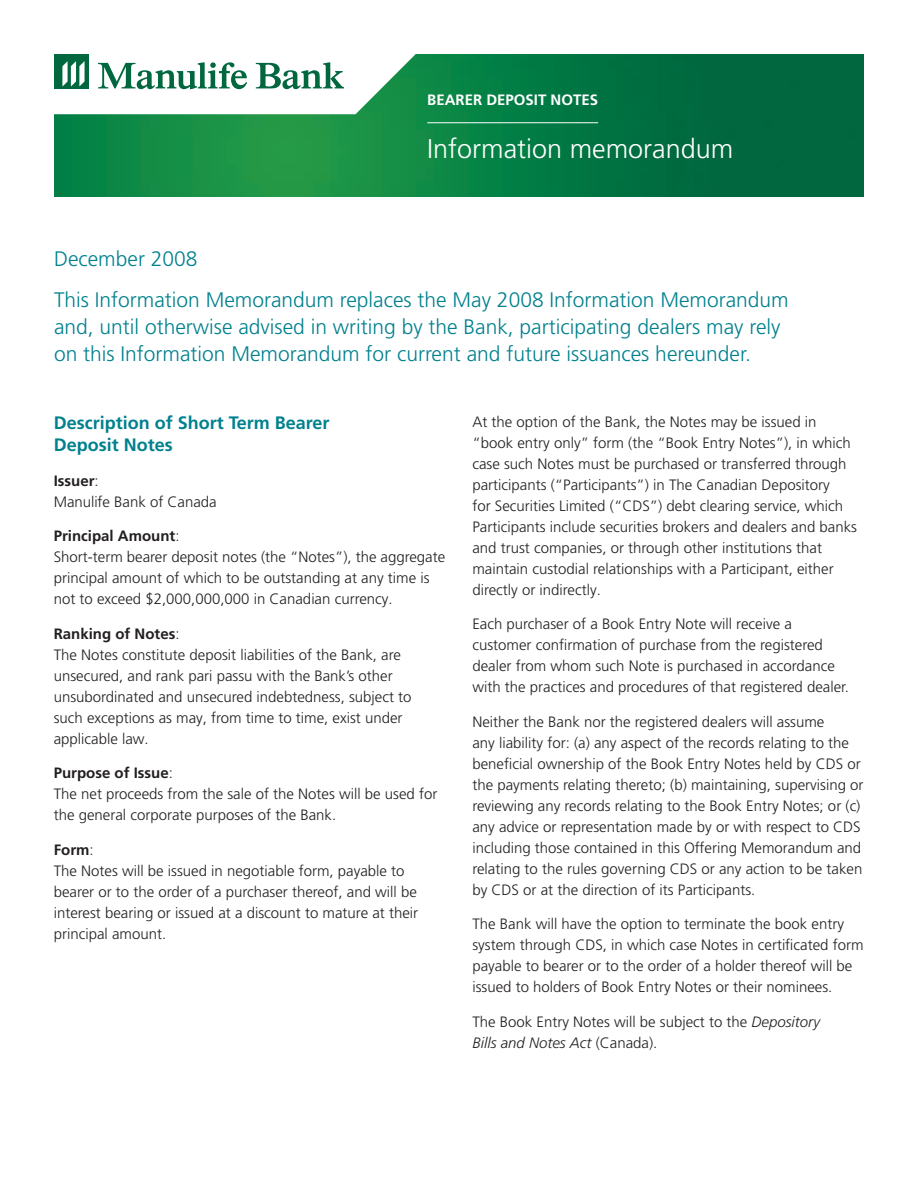
<style>
.page{position:relative;width:918px;height:1188px;background:#fff}
.page>*{position:absolute;margin:0;border:0;box-sizing:border-box;transform-origin:0 0}
.t1{font:300 27px "Frutiger LT Pro";color:#fff}
.t2{font:300 21px/40.5px "Frutiger LT Pro";color:#00818e}
.t3{font:700 18px/22.5px "Frutiger LT Pro";color:#00818e}
.t4{font:300 15px/21px "Frutiger LT Pro";color:#231f20}
.t5{font:700 15px "Frutiger LT Pro";color:#fff}
.s1{font-weight:700}
.s2{font-style:italic}
</style>
<div class="page">
<img style="left:54px;top:54px;width:810px;height:143px">
<hr style="left:427px;top:122px;width:171px;height:1px;background:#fff">
<svg style="left:54px;top:54px;width:416px;height:60px"></svg>
<div style="left:54px;top:54px;width:34px;height:34px;background:#00673e"></div>
<svg style="left:62px;top:61px;width:23px;height:26px"></svg>
<svg style="left:98px;top:62px;width:149px;height:27px"></svg>
<svg style="left:256px;top:62px;width:88px;height:27px"></svg>
<p class="t5" style="left:427px;top:91px;width:172px">BEARER DEPOSIT NOTES</p>
<h1 class="t1" style="left:427px;top:133px;width:308px">Information memorandum</h1>
<h2 class="t2" style="left:54px;top:239px;width:736px">December 2008<br>This Information Memorandum replaces the May 2008 Information Memorandum</h2>
<h2 class="t2" style="left:54px;top:313px;width:728px;line-height:27px">and, until otherwise advised in writing by the Bank, participating dealers may rely on this Information Memorandum for current and future issuances hereunder.</h2>
<p class="t3" style="left:54px;top:411px;width:277px">Description of Short Term Bearer<br>Deposit Notes</p>
<p class="t4" style="left:54px;top:470px;width:165px"><span class="s1">Issuer</span>:<br>Manulife Bank of Canada</p>
<p class="t4" style="left:54px;top:526px;width:393px"><span class="s1">Principal Amount</span>:<br>Short-term bearer deposit notes (the “Notes”), the aggregate principal amount of which to be outstanding at any time is not to exceed $2,000,000,000 in Canadian currency.</p>
<p class="t4" style="left:54px;top:623px;width:359px"><span class="s1">Ranking of Notes</span>:<br>The Notes constitute deposit liabilities of the Bank, are unsecured, and rank pari passu with the Bank’s other unsubordinated and unsecured indebtedness, subject to such exceptions as may, from time to time, exist under applicable law.</p>
<p class="t4" style="left:54px;top:763px;width:385px"><span class="s1">Purpose of Issue</span>:<br>The net proceeds from the sale of the Notes will be used for the general corporate purposes of the Bank.</p>
<p class="t4" style="left:54px;top:839px;width:366px"><span class="s1">Form</span>:<br>The Notes will be issued in negotiable form, payable to bearer or to the order of a purchaser thereof, and will be interest bearing or issued at a discount to mature at their principal amount.</p>
<p class="t4" style="left:472px;top:411px;width:386px">At the option of the Bank, the Notes may be issued in “book entry only” form (the “Book Entry Notes”), in which case such Notes must be purchased or transferred through participants (“Participants”) in The Canadian Depository<br>for Securities Limited (“CDS”) debt clearing service, which Participants include securities brokers and dealers and banks and trust companies, or through other institutions that maintain custodial relationships with a Participant, either directly or indirectly.</p>
<p class="t4" style="left:472px;top:613px;width:378px">Each purchaser of a Book Entry Note will receive a customer confirmation of purchase from the registered dealer from whom such Note is purchased in accordance with the practices and procedures of that registered dealer.</p>
<p class="t4" style="left:472px;top:711px;width:393px">Neither the Bank nor the registered dealers will assume<br>any liability for: (a) any aspect of the records relating to the beneficial ownership of the Book Entry Notes held by CDS or the payments relating thereto; (b) maintaining, supervising or reviewing any records relating to the Book Entry Notes; or (c) any advice or representation made by or with respect to CDS including those contained in this Offering Memorandum and relating to the rules governing CDS or any action to be taken by CDS or at the direction of its Participants.</p>
<p class="t4" style="left:472px;top:913px;width:393px">The Bank will have the option to terminate the book entry system through CDS, in which case Notes in certificated form payable to bearer or to the order of a holder thereof will be issued to holders of Book Entry Notes or their nominees.</p>
<p class="t4" style="left:472px;top:1011px;width:349px">The Book Entry Notes will be subject to the <span class="s2">Depository<br>Bills and Notes Act</span> (Canada).</p>
</div>
